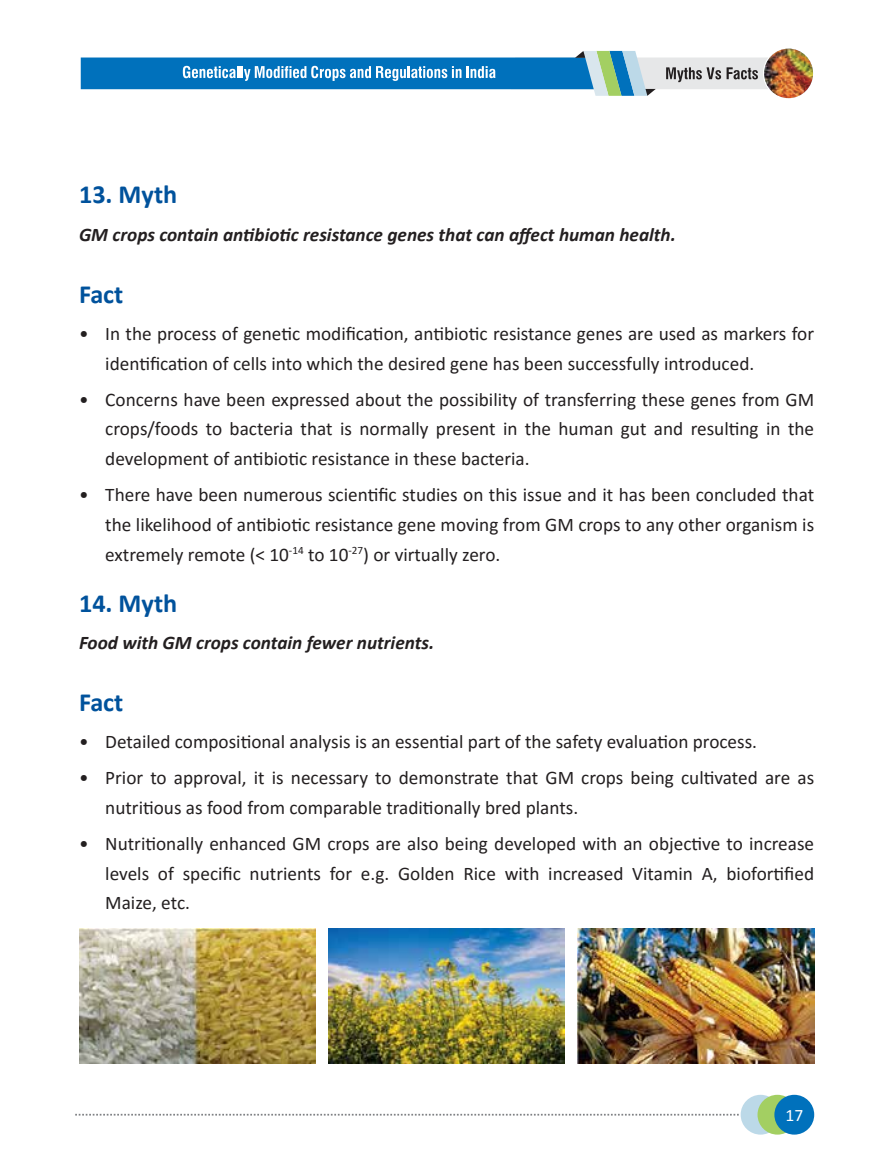
<style>
.page{position:relative;width:895px;height:1172px;background:#fff}
.page>*{position:absolute;margin:0;border:0;box-sizing:border-box;transform-origin:0 0}
.t1{font:700 26.25px "Calibri";color:#00529c}
.t2{font:19.25px/29.8px "Calibri";color:#231f20;text-align:justify}
.t3{font:italic 700 19.25px "Calibri";color:#231f20}
.t4{font:17.5px "Calibri";color:#fff}
</style>
<div class="page">
<svg style="left:75px;top:1114px;width:664px;height:1px"></svg>
<div style="left:740px;top:1095px;width:40px;height:39px;background:#bcd9e8;border-radius:50%"></div>
<div style="left:757px;top:1095px;width:40px;height:39px;background:#a3cf62;border-radius:50%"></div>
<div style="left:774px;top:1095px;width:40px;height:39px;background:#0071bc;border-radius:50%"></div>
<svg style="left:81px;top:51px;width:687px;height:45px"></svg>
<svg style="left:763px;top:47px;width:51px;height:52px"></svg>
<img style="left:764px;top:49px;width:49px;height:49px;border-radius:25px">
<img style="left:79px;top:928px;width:237px;height:135px">
<img style="left:328px;top:928px;width:237px;height:135px">
<img style="left:577px;top:928px;width:237px;height:135px">
<h1 class="t1" style="left:79px;top:178px;width:100px">13. Myth</h1>
<p class="t3" style="left:79px;top:221px;width:598px">GM crops contain antibiotic resistance genes that can affect human health.</p>
<h1 class="t1" style="left:79px;top:278px;width:46px">Fact</h1>
<p class="t2" style="left:105px;top:318px;width:710px;text-indent:-26px">• In the process of genetic modification, antibiotic resistance genes are used as markers for identification of cells into which the desired gene has been successfully introduced.</p>
<p class="t2" style="left:105px;top:384px;width:710px;text-indent:-26px">• Concerns have been expressed about the possibility of transferring these genes from GM crops/foods to bacteria that is normally present in the human gut and resulting in the development of antibiotic resistance in these bacteria.</p>
<p class="t2" style="left:105px;top:479px;width:710px;text-indent:-26px">• There have been numerous scientific studies on this issue and it has been concluded that the likelihood of antibiotic resistance gene moving from GM crops to any other organism is extremely remote (&lt; 10<sup>-14</sup> to 10<sup>-27</sup>) or virtually zero.</p>
<h1 class="t1" style="left:79px;top:587px;width:100px">14. Myth</h1>
<p class="t3" style="left:79px;top:629px;width:357px">Food with GM crops contain fewer nutrients.</p>
<h1 class="t1" style="left:79px;top:686px;width:46px">Fact</h1>
<p class="t2" style="left:79px;top:726px;width:679px">• Detailed compositional analysis is an essential part of the safety evaluation process.</p>
<p class="t2" style="left:105px;top:762px;width:710px;text-indent:-26px">• Prior to approval, it is necessary to demonstrate that GM crops being cultivated are as nutritious as food from comparable traditionally bred plants.</p>
<p class="t2" style="left:105px;top:828px;width:710px;text-indent:-26px">• Nutritionally enhanced GM crops are also being developed with an objective to increase levels of specific nutrients for e.g. Golden Rice with increased Vitamin A, biofortified Maize, etc.</p>
<p class="t4" style="left:785px;top:1103px;width:19px">17</p>
</div>
